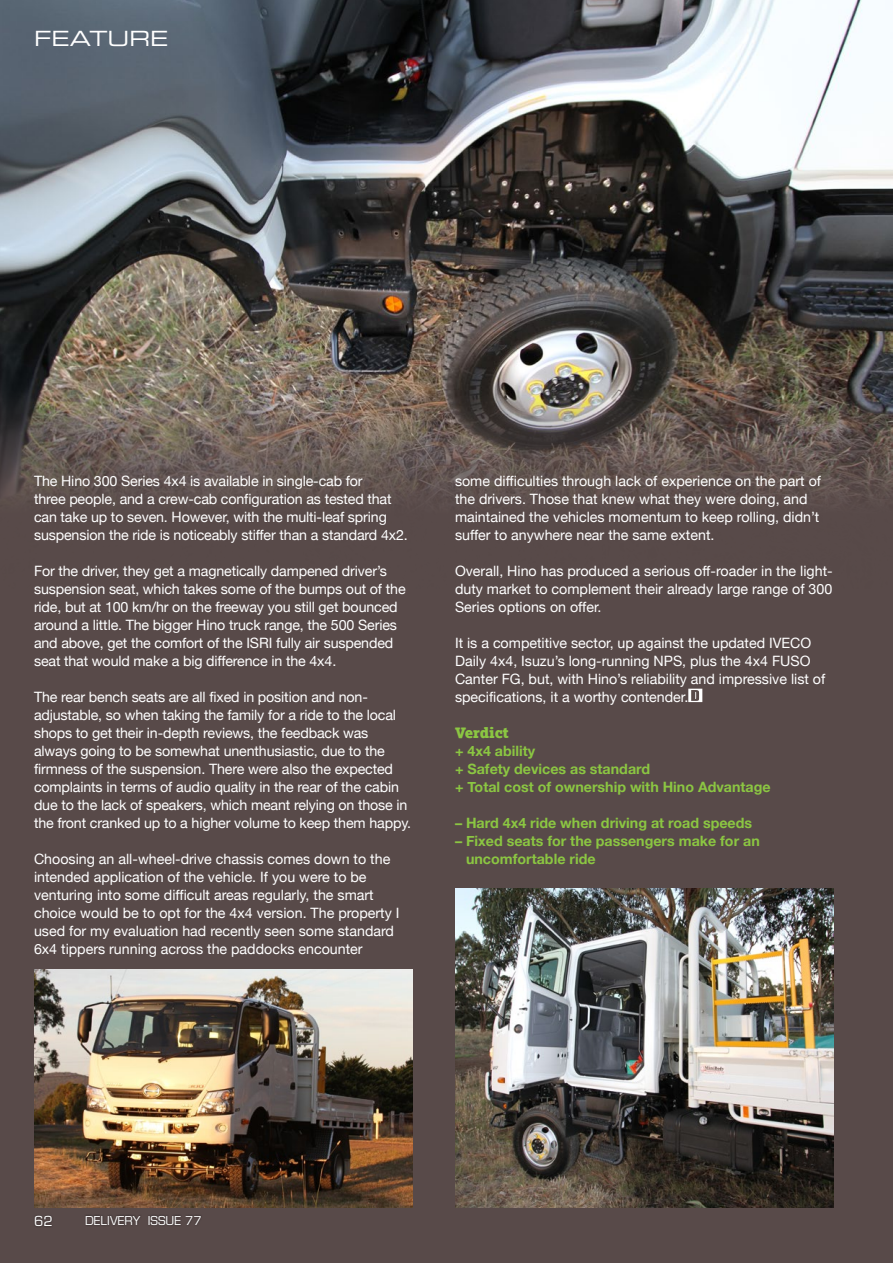
<style>
.page{position:relative;width:893px;height:1263px;background:#584a49}
.page>*{position:absolute;margin:0;border:0;box-sizing:border-box;transform-origin:0 0}
.Page_Feature_-_Left{font:21px "Eurostile LT Std Ex 2";color:#fff}
.Body_Text{font:14.25px/18px "Helvetica Neue";letter-spacing:-.01em;color:#fff}
.Body_Text-2{font:700 14.25px/18px "Helvetica Neue";color:#8bc642}
.Body_Text-3{font:900 14.25px "Lexia";color:#8bc642}
.t1{font:13.5px "Eurostile LT Std";color:#fff}
.t2{font:12px "Eurostile LT Std";color:#fff}
</style>
<div class="page">
<img style="left:0;top:0;width:893px;height:503px">
<svg style="left:688px;top:689px;width:14px;height:13px"></svg>
<img style="left:455px;top:889px;width:378px;height:319px">
<img style="left:34px;top:969px;width:378px;height:239px">
<div style="left:84px;top:1214px;width:58px;height:13px;background:#4d4140"></div>
<div style="left:147px;top:1214px;width:56px;height:13px;background:#4e4141"></div>
<div style="left:33px;top:1214px;width:20px;height:14px;background:#4a3f3e"></div>
<p class="Page_Feature_-_Left" style="left:34px;top:24px;width:136px">FEATURE</p>
<p class="Body_Text" style="left:34px;top:473px;width:375px">The Hino 300 Series 4x4 is available in single-cab for<br>three people, and a crew-cab configuration as tested that can take up to seven. However, with the multi-leaf spring suspension the ride is noticeably stiffer than a standard 4x2.</p>
<p class="Body_Text" style="left:34px;top:563px;width:373px">For the driver, they get a magnetically dampened driver’s suspension seat, which takes some of the bumps out of the ride, but at 100 km/hr on the freeway you still get bounced around a little. The bigger Hino truck range, the 500 Series and above, get the comfort of the ISRI fully air suspended seat that would make a big difference in the 4x4.</p>
<p class="Body_Text" style="left:34px;top:689px;width:379px">The rear bench seats are all fixed in position and non&shy;adjustable, so when taking the family for a ride to the local shops to get their in-depth reviews, the feedback was always going to be somewhat unenthusiastic, due to the firmness of the suspension. There were also the expected complaints in terms of audio quality in the rear of the cabin due to the lack of speakers, which meant relying on those in the front cranked up to a higher volume to keep them happy.</p>
<p class="Body_Text" style="left:34px;top:851px;width:367px">Choosing an all-wheel-drive chassis comes down to the intended application of the vehicle. If you were to be venturing into some difficult areas regularly, the smart choice would be to opt for the 4x4 version. The property I used for my evaluation had recently seen some standard 6x4 tippers running across the paddocks encounter</p>
<p class="Body_Text" style="left:455px;top:473px;width:368px">some difficulties through lack of experience on the part of the drivers. Those that knew what they were doing, and maintained the vehicles momentum to keep rolling, didn’t suffer to anywhere near the same extent.</p>
<p class="Body_Text" style="left:455px;top:563px;width:379px;text-align:justify">Overall, Hino has produced a serious off-roader in the light&shy;duty market to complement their already large range of 300<br>Series options on offer.</p>
<p class="Body_Text" style="left:455px;top:635px;width:372px">It is a competitive sector, up against the updated IVECO Daily 4x4, Isuzu’s long-running NPS, plus the 4x4 FUSO Canter FG, but, with Hino’s reliability and impressive list of specifications, it a worthy contender.</p>
<p class="Body_Text-3" style="left:455px;top:723px;width:55px">Verdict</p>
<p class="Body_Text-2" style="left:455px;top:742px;width:82px">+ 4x4 ability</p>
<p class="Body_Text-2" style="left:455px;top:760px;width:197px">+ Safety devices as standard</p>
<p class="Body_Text-2" style="left:455px;top:778px;width:317px">+ Total cost of ownership with Hino Advantage</p>
<p class="Body_Text-2" style="left:455px;top:814px;width:299px">– Hard 4x4 ride when driving at road speeds</p>
<p class="Body_Text-2" style="left:466px;top:832px;width:295px;text-indent:-11px">– Fixed seats for the passengers make for an uncomfortable ride</p>
<p class="t1" style="left:34px;top:1213px;width:20px">62</p>
<p class="t2" style="left:85px;top:1213px;width:118px">DELIVERY ISSUE 77</p>
</div>
